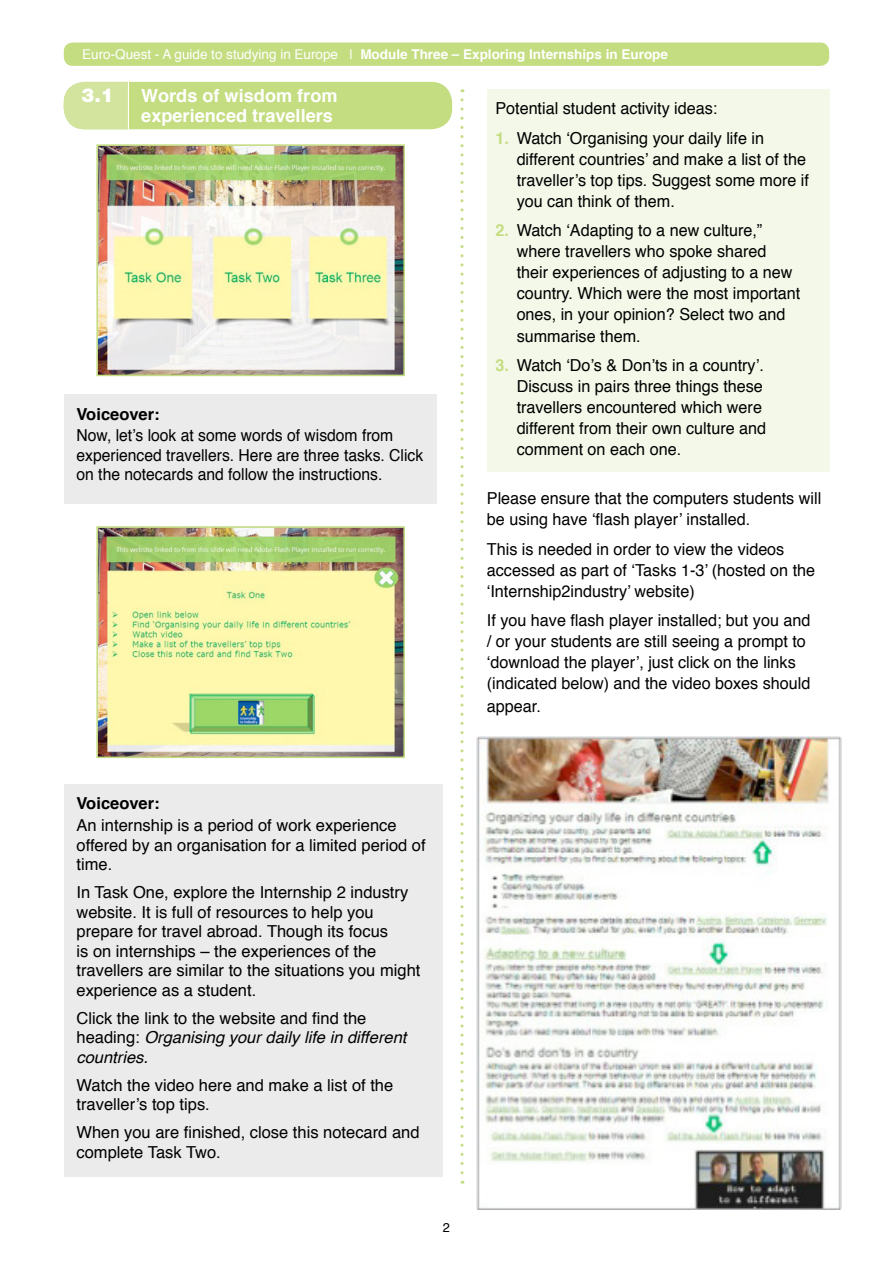
<style>
.page{position:relative;width:893px;height:1263px;background:#fff}
.page>*{position:absolute;margin:0;border:0;box-sizing:border-box;transform-origin:0 0}
.t1{font:900 19.2px "Helvetica Neue";color:#fff}
.t2{font:700 18.15px/19.5px "Helvetica";color:#fff}
.t3{font:16.5px/21px "Helvetica";color:#000}
.t4{font:16.5px/19.5px "Helvetica";color:#000;scale:.95 1}
.t5{font:italic 16.5px/19.5px "Helvetica";color:#000}
.t6{font:700 16.5px "Helvetica";color:#000}
.t7{font:700 13.5px "Helvetica";color:#fff}
.t8{font:12.75px "Helvetica";color:#000}
.s1{font-weight:400}
.s2{font-style:normal}
.s3{font-weight:700;color:#c4dd81}
</style>
<div class="page">
<div style="left:487px;top:89px;width:342px;height:383px;background:#f3f8e9"></div>
<div style="left:64px;top:43px;width:765px;height:23px;background:#c4dd81;border-radius:9px"></div>
<svg style="left:460px;top:100px;width:3px;height:1084px"></svg>
<div style="left:64px;top:394px;width:373px;height:110px;background:#ebebec"></div>
<div style="left:64px;top:784px;width:378px;height:393px;background:#ebebec"></div>
<div style="left:64px;top:82px;width:388px;height:47px;background:#c4dd81;border-radius:21px"></div>
<div style="left:64px;top:82px;width:64px;height:47px;background:#d2e49e"></div>
<hr style="left:128px;top:81px;width:1px;height:48px;background:#fff">
<img style="left:99px;top:147px;width:303px;height:226px">
<div style="left:96px;top:144px;width:309px;height:232px;border:2px solid #c4dd81"></div>
<img style="left:99px;top:529px;width:303px;height:226px">
<div style="left:96px;top:526px;width:309px;height:232px;border:2px solid #c4dd81"></div>
<img style="left:476px;top:737px;width:366px;height:472px">
<p class="t7" style="left:82px;top:43px;width:587px"><span class="s1">Euro-Quest - A guide to studying in Europe |</span> Module Three – Exploring Internships in Europe</p>
<p class="t1" style="left:82px;top:83px;width:34px">3.1</p>
<p class="t2" style="left:141px;top:86px;width:198px">Words of wisdom from experienced travellers</p>
<p class="t6" style="left:77px;top:400px;width:85px">Voiceover:</p>
<p class="t4" style="left:77px;top:426px;width:366px">Now, let’s look at some words of wisdom from experienced travellers. Here are three tasks. Click on the notecards and follow the instructions.</p>
<p class="t6" style="left:77px;top:790px;width:85px">Voiceover:</p>
<p class="t3" style="left:77px;top:816px;width:351px;line-height:19.5px">An internship is a period of work experience offered by an organisation for a limited period of time.</p>
<p class="t3" style="left:77px;top:883px;width:345px;line-height:19.5px">In Task One, explore the Internship 2 industry website. It is full of resources to help you prepare for travel abroad. Though its focus<br>is on internships – the experiences of the travellers are similar to the situations you might experience as a student.</p>
<p class="t5" style="left:77px;top:1008px;width:331px"><span class="s2">Click the link to the website and find the heading:</span> Organising your daily life in different countries.</p>
<p class="t3" style="left:77px;top:1075px;width:318px;line-height:19.5px">Watch the video here and make a list of the traveller’s top tips.</p>
<p class="t3" style="left:77px;top:1123px;width:345px;line-height:19.5px">When you are finished, close this notecard and complete Task Two.</p>
<p class="t8" style="left:443px;top:1217px;width:9px">2</p>
<p class="t3" style="left:495px;top:99px;width:223px">Potential student activity ideas:</p>
<p class="t3" style="left:517px;top:128px;width:294px;text-indent:-21px"><span class="s3">1.</span> Watch ‘Organising your daily life in different countries’ and make a list of the traveller’s top tips. Suggest some more if you can think of them.</p>
<p class="t3" style="left:517px;top:221px;width:285px;text-indent:-21px"><span class="s3">2.</span> Watch ‘Adapting to a new culture,” where travellers who spoke shared their experiences of adjusting to a new country. Which were the most important ones, in your opinion? Select two and summarise them.</p>
<p class="t3" style="left:517px;top:355px;width:251px;text-indent:-21px"><span class="s3">3.</span> Watch ‘Do’s &amp; Don’ts in a country’.<br>Discuss in pairs three things these travellers encountered which were different from their own culture and comment on each one.</p>
<p class="t3" style="left:487px;top:488px;width:336px">Please ensure that the computers students will be using have ‘flash player’ installed.</p>
<p class="t3" style="left:487px;top:539px;width:330px">This is needed in order to view the videos accessed as part of ‘Tasks 1-3’ (hosted on the ‘Internship2industry’ website)</p>
<p class="t3" style="left:487px;top:610px;width:325px">If you have flash player installed; but you and / or your students are still seeing a prompt to ‘download the player’, just click on the links (indicated below) and the video boxes should</p>
<p class="t3" style="left:487px;top:696px;width:55px">appear.</p>
</div>
